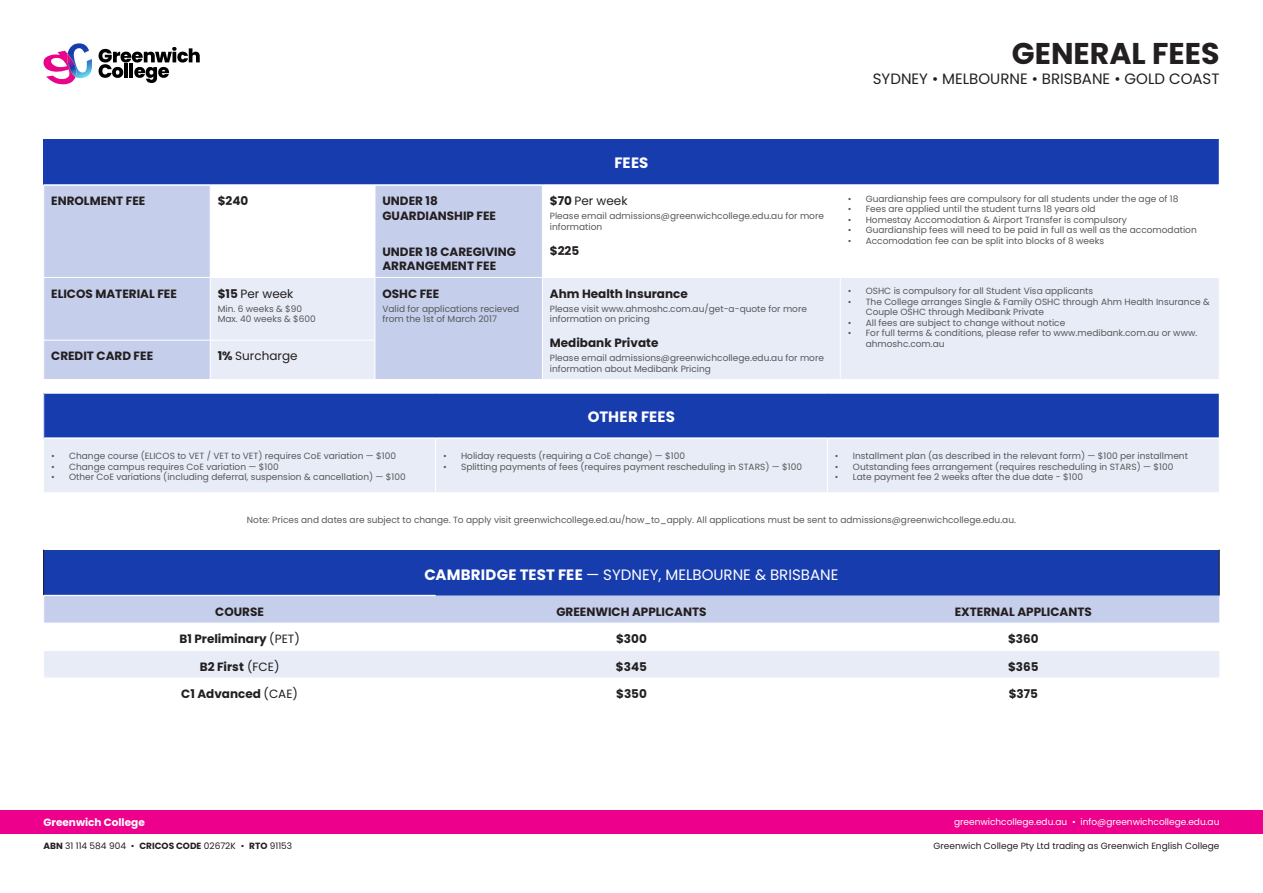
<style>
.page{position:relative;width:1263px;height:893px;background:#fff}
.page>*{position:absolute;margin:0;border:0;box-sizing:border-box;transform-origin:0 0}
.t1{font:700 30px "Poppins";color:#231f20}
.t2{font:15px "Poppins";color:#fff}
.t3{font:15px "Poppins";color:#231f20}
.t4{font:700 15px "Poppins";letter-spacing:.01em;color:#fff}
.t5{font:700 12px/14.4px "Poppins";color:#231f20}
.t6{font:12px "Poppins";color:#231f20}
.t7{font:700 10.5px "Poppins";color:#fff}
.t8{font:9px/10.5px "Poppins";color:#57585a}
.t9{font:9px "Poppins";color:#231f20}
.t10{font:9px "Poppins";color:#fff}
.s1{font-weight:700}
.s2{font-weight:400}
</style>
<div class="page">
<svg style="left:43px;top:43px;width:157px;height:41px"></svg>
<div style="left:0;top:810px;width:1263px;height:24px;background:#ed008c"></div>
<div style="left:44px;top:139px;width:1175px;height:46px;background:#173cad"></div>
<svg style="left:44px;top:186px;width:498px;height:193px;fill:#c5ceeb"></svg>
<svg style="left:211px;top:278px;width:1008px;height:101px;background:#e2e7f5"></svg>
<hr style="left:44px;top:277px;width:166px;height:1px;background:#fff">
<hr style="left:210px;top:277px;width:165px;height:1px;background:#fff">
<hr style="left:375px;top:277px;width:167px;height:1px;background:#fff">
<hr style="left:542px;top:278px;width:1px;height:62px;background:#fff">
<hr style="left:44px;top:340px;width:166px;height:1px;background:#fff">
<hr style="left:210px;top:340px;width:165px;height:1px;background:#fff">
<hr style="left:542px;top:340px;width:1px;height:39px;background:#fff">
<hr style="left:375px;top:185px;width:1px;height:92px;background:#fff">
<hr style="left:375px;top:278px;width:1px;height:62px;background:#fff">
<hr style="left:375px;top:340px;width:1px;height:39px;background:#fff">
<hr style="left:840px;top:278px;width:1px;height:62px;background:#fff">
<hr style="left:840px;top:340px;width:1px;height:39px;background:#fff">
<hr style="left:210px;top:185px;width:1px;height:92px;background:#fff">
<hr style="left:210px;top:278px;width:1px;height:62px;background:#fff">
<hr style="left:210px;top:340px;width:1px;height:39px;background:#fff">
<div style="left:44px;top:393px;width:1175px;height:45px;background:#173cad"></div>
<div style="left:44px;top:439px;width:1175px;height:53px;background:#e8ecf7"></div>
<hr style="left:435px;top:438px;width:1px;height:55px;background:#fff">
<hr style="left:827px;top:438px;width:1px;height:55px;background:#fff">
<hr style="left:44px;top:393px;width:392px;height:1px;background:#fff">
<hr style="left:436px;top:393px;width:391px;height:1px;background:#fff">
<hr style="left:827px;top:393px;width:392px;height:1px;background:#fff">
<div style="left:44px;top:550px;width:1175px;height:45px;background:#173cad"></div>
<hr style="left:43px;top:550px;width:1px;height:45px;background:#231f20">
<hr style="left:1219px;top:550px;width:1px;height:45px;background:#231f20">
<svg style="left:43px;top:595px;width:1176px;height:83px"></svg>
<p class="t5" style="left:51px;top:194px;width:96px">ENROLMENT FEE</p>
<p class="t5" style="left:218px;top:194px;width:32px">$240</p>
<p class="t5" style="left:382px;top:194px;width:57px">UNDER 18</p>
<p class="t5" style="left:382px;top:208px;width:115px">GUARDIANSHIP FEE</p>
<p class="t5" style="left:382px;top:244px;width:135px">UNDER 18 CAREGIVING<br>ARRANGEMENT FEE</p>
<p class="t5" style="left:51px;top:286px;width:127px">ELICOS MATERIAL FEE</p>
<p class="t6" style="left:218px;top:286px;width:77px"><span class="s1">$15</span> Per week</p>
<p class="t8" style="left:218px;top:303px;width:86px">Min. 6 weeks &amp; $90</p>
<p class="t8" style="left:218px;top:314px;width:100px">Max. 40 weeks &amp; $600</p>
<p class="t5" style="left:51px;top:349px;width:103px">CREDIT CARD FEE</p>
<p class="t6" style="left:218px;top:349px;width:81px"><span class="s1">1%</span> Surcharge</p>
<p class="t5" style="left:382px;top:286px;width:58px">OSHC FEE</p>
<p class="t8" style="left:382px;top:303px;width:138px">Valid for applications recieved from the 1st of March 2017</p>
<p class="t1" style="left:1012px;top:36px;width:209px">GENERAL FEES</p>
<p class="t3" style="left:873px;top:70px;width:348px">SYDNEY • MELBOURNE • BRISBANE • GOLD COAST</p>
<p class="t4" style="left:614px;top:154px;width:36px">FEES</p>
<p class="t6" style="left:550px;top:194px;width:79px"><span class="s1">$70</span> Per week</p>
<p class="t8" style="left:550px;top:211px;width:276px">Please email admissions@greenwichcollege.edu.au for more information</p>
<p class="t5" style="left:550px;top:243px;width:31px">$225</p>
<p class="t5" style="left:550px;top:286px;width:139px">Ahm Health Insurance</p>
<p class="t8" style="left:550px;top:303px;width:259px">Please visit www.ahmoshc.com.au/get-a-quote for more information on pricing</p>
<p class="t5" style="left:550px;top:336px;width:110px">Medibank Private</p>
<p class="t8" style="left:550px;top:353px;width:276px">Please email admissions@greenwichcollege.edu.au for more</p>
<p class="t8" style="left:550px;top:364px;width:163px">information about Medibank Pricing</p>
<p class="t4" style="left:588px;top:408px;width:89px">OTHER FEES</p>
<p class="t8" style="left:848px;top:194px;width:332px">• Guardianship fees are compulsory for all students under the age of 18</p>
<p class="t8" style="left:848px;top:204px;width:249px">• Fees are applied until the student turns 18 years old</p>
<p class="t8" style="left:848px;top:215px;width:281px">• Homestay Accomodation &amp; Airport Transfer is compulsory</p>
<p class="t8" style="left:848px;top:225px;width:351px">• Guardianship fees will need to be paid in full as well as the accomodation</p>
<p class="t8" style="left:848px;top:236px;width:258px">• Accomodation fee can be split into blocks of 8 weeks</p>
<p class="t8" style="left:848px;top:286px;width:247px">• OSHC is compulsory for all Student Visa applicants</p>
<p class="t8" style="left:866px;top:297px;width:346px;text-indent:-18px">• The College arranges Single &amp; Family OSHC through Ahm Health Insurance &amp;<br>Couple OSHC through Medibank Private</p>
<p class="t8" style="left:848px;top:318px;width:219px">• All fees are subject to change without notice</p>
<p class="t8" style="left:866px;top:328px;width:333px;text-indent:-18px">• For full terms &amp; conditions, please refer to www.medibank.com.au or www. ahmoshc.com.au</p>
<p class="t8" style="left:51px;top:451px;width:346px">• Change course (ELICOS to VET / VET to VET) requires CoE variation — $100</p>
<p class="t8" style="left:51px;top:462px;width:229px">• Change campus requires CoE variation — $100</p>
<p class="t8" style="left:51px;top:472px;width:356px">• Other CoE variations (including deferral, suspension &amp; cancellation) — $100</p>
<p class="t8" style="left:835px;top:451px;width:354px">• Installment plan (as described in the relevant form) — $100 per installment</p>
<p class="t8" style="left:835px;top:462px;width:340px">• Outstanding fees arrangement (requires rescheduling in STARS) — $100</p>
<p class="t8" style="left:835px;top:472px;width:250px">• Late payment fee 2 weeks after the due date - $100</p>
<p class="t8" style="left:247px;top:515px;width:770px">Note: Prices and dates are subject to change. To apply visit greenwichcollege.ed.au/how_to_apply. All applications must be sent to admissions@greenwichcollege.edu.au.</p>
<p class="t8" style="left:443px;top:451px;width:243px">• Holiday requests (requiring a CoE change) — $100</p>
<p class="t8" style="left:443px;top:462px;width:360px">• Splitting payments of fees (requires payment rescheduling in STARS) — $100</p>
<p class="t2" style="left:424px;top:566px;width:415px"><span class="s1">CAMBRIDGE TEST FEE</span> — SYDNEY, MELBOURNE &amp; BRISBANE</p>
<p class="t5" style="left:215px;top:604px;width:50px">COURSE</p>
<p class="t5" style="left:556px;top:604px;width:152px">GREENWICH APPLICANTS</p>
<p class="t5" style="left:955px;top:604px;width:139px">EXTERNAL APPLICANTS</p>
<p class="t5" style="left:179px;top:632px;width:122px">B1 Preliminary <span class="s2">(PET)</span></p>
<p class="t5" style="left:616px;top:632px;width:32px">$300</p>
<p class="t5" style="left:1008px;top:632px;width:32px">$360</p>
<p class="t5" style="left:200px;top:659px;width:81px">B2 First <span class="s2">(FCE)</span></p>
<p class="t5" style="left:616px;top:659px;width:33px">$345</p>
<p class="t5" style="left:1008px;top:659px;width:32px">$365</p>
<p class="t5" style="left:181px;top:687px;width:118px">C1 Advanced <span class="s2">(CAE)</span></p>
<p class="t5" style="left:616px;top:687px;width:32px">$350</p>
<p class="t5" style="left:1009px;top:687px;width:31px">$375</p>
<p class="t7" style="left:44px;top:816px;width:103px">Greenwich College</p>
<p class="t10" style="left:954px;top:817px;width:267px">greenwichcollege.edu.au • info@greenwichcollege.edu.au</p>
<p class="t9" style="left:933px;top:841px;width:287px">Greenwich College Pty Ltd trading as Greenwich English College</p>
<p class="t9" style="left:44px;top:841px;width:250px"><span class="s1">ABN</span> 31 114 584 904 • <span class="s1">CRICOS CODE</span> 02672K • <span class="s1">RTO</span> 91153</p>
</div>
